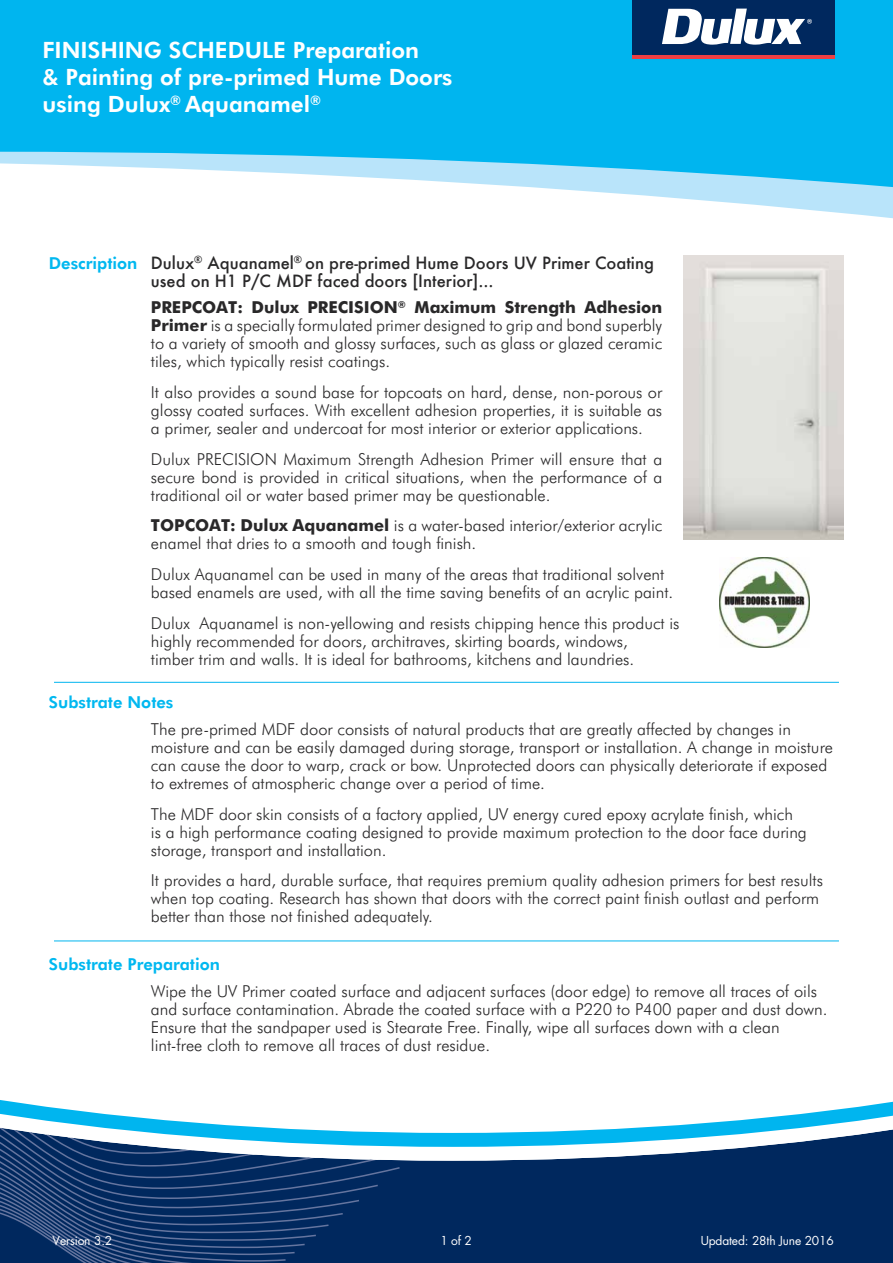
<style>
.page{position:relative;width:893px;height:1263px;background:#fff}
.page>*{position:absolute;margin:0;border:0;box-sizing:border-box;transform-origin:0 0}
.t1{font:800 22.5px/27px "Futura BT";color:#fff}
.t2{font:300 16.5px/18px "Futura BT";color:#292829}
.t3{font:500 16.5px/18px "Futura";color:#292829}
.t4{font:800 16.5px "Futura BT";color:#00b8f0}
.t5{font:12px "Futura Std";letter-spacing:-.01em;color:#fff}
.s1{font-family:"Futura BT";font-weight:800;color:#00b8f0}
.s2{font-weight:700}
</style>
<div class="page">
<div style="left:402px;top:1161px;width:491px;height:102px;background:#00285e"></div>
<svg style="left:402px;top:1147px;width:491px;height:14px"></svg>
<svg style="left:0;top:1100px;width:893px;height:47px"></svg>
<svg style="left:0;top:1120px;width:402px;height:143px;background:#2e5886"></svg>
<hr style="left:54px;top:682px;width:785px;height:1px;background:#00b5ef">
<hr style="left:54px;top:940px;width:785px;height:1px;background:#00b5ef">
<img style="left:684px;top:255px;width:159px;height:285px">
<img style="left:719px;top:557px;width:90px;height:90px">
<svg style="left:558px;top:189px;width:335px;height:30px"></svg>
<svg style="left:0;top:0;width:893px;height:189px;background:#1ebdf0"></svg>
<div style="left:632px;top:0;width:203px;height:55px;background:#00285e"></div>
<hr style="left:632px;top:55px;width:203px;height:4px;background:#ef3e42">
<svg style="left:662px;top:9px;width:150px;height:36px"></svg>
<h1 class="t1" style="left:43px;top:37px;width:411px">FINISHING SCHEDULE Preparation<br>&amp; Painting of pre-primed Hume Doors using Dulux<sup>®</sup> Aquanamel<sup>®</sup></h1>
<p class="t3" style="left:151px;top:253px;width:504px;text-indent:-102px"><span class="s1">Description</span> Dulux<sup>®</sup> Aquanamel<sup>®</sup> on pre-primed Hume Doors UV Primer Coating used on H1 P/C MDF faced doors [Interior]...</p>
<p class="t2" style="left:151px;top:298px;width:513px;text-align:justify"><span class="s2">PREPCOAT: Dulux PRECISION</span><sup>®</sup> <span class="s2">Maximum Strength Adhesion Primer</span> is a specially formulated primer designed to grip and bond superbly to a variety of smooth and glossy surfaces, such as glass or glazed ceramic tiles, which typically resist coatings.</p>
<p class="t2" style="left:151px;top:383px;width:513px;text-align:justify">It also provides a sound base for topcoats on hard, dense, non-porous or glossy coated surfaces. With excellent adhesion properties, it is suitable as a primer, sealer and undercoat for most interior or exterior applications.</p>
<p class="t2" style="left:151px;top:450px;width:513px;text-align:justify">Dulux PRECISION Maximum Strength Adhesion Primer will ensure that a secure bond is provided in critical situations, when the performance of a traditional oil or water based primer may be questionable.</p>
<p class="t2" style="left:151px;top:516px;width:513px"><span class="s2">TOPCOAT: Dulux Aquanamel</span> is a water-based interior/exterior acrylic enamel that dries to a smooth and tough finish.</p>
<p class="t2" style="left:151px;top:565px;width:524px">Dulux Aquanamel can be used in many of the areas that traditional solvent based enamels are used, with all the time saving benefits of an acrylic paint.</p>
<p class="t2" style="left:151px;top:614px;width:530px">Dulux Aquanamel is non-yellowing and resists chipping hence this product is highly recommended for doors, architraves, skirting boards, windows,<br>timber trim and walls. It is ideal for bathrooms, kitchens and laundries.</p>
<p class="t4" style="left:49px;top:692px;width:126px">Substrate Notes</p>
<p class="t2" style="left:151px;top:720px;width:684px">The pre-primed MDF door consists of natural products that are greatly affected by changes in moisture and can be easily damaged during storage, transport or installation. A change in moisture can cause the door to warp, crack or bow. Unprotected doors can physically deteriorate if exposed to extremes of atmospheric change over a period of time.</p>
<p class="t2" style="left:151px;top:805px;width:657px">The MDF door skin consists of a factory applied, UV energy cured epoxy acrylate finish, which is a high performance coating designed to provide maximum protection to the door face during storage, transport and installation.</p>
<p class="t2" style="left:151px;top:871px;width:674px">It provides a hard, durable surface, that requires premium quality adhesion primers for best results when top coating. Research has shown that doors with the correct paint finish outlast and perform better than those not finished adequately.</p>
<p class="t4" style="left:49px;top:954px;width:173px">Substrate Preparation</p>
<p class="t2" style="left:151px;top:982px;width:678px">Wipe the UV Primer coated surface and adjacent surfaces (door edge) to remove all traces of oils and surface contamination. Abrade the coated surface with a P220 to P400 paper and dust down.<br>Ensure that the sandpaper used is Stearate Free. Finally, wipe all surfaces down with a clean lint-free cloth to remove all traces of dust residue.</p>
<p class="t5" style="left:53px;top:1233px;width:61px">Version 3.2</p>
<p class="t5" style="left:440px;top:1233px;width:33px">1 of 2</p>
<p class="t5" style="left:701px;top:1233px;width:135px">Updated: 28th June 2016</p>
</div>
